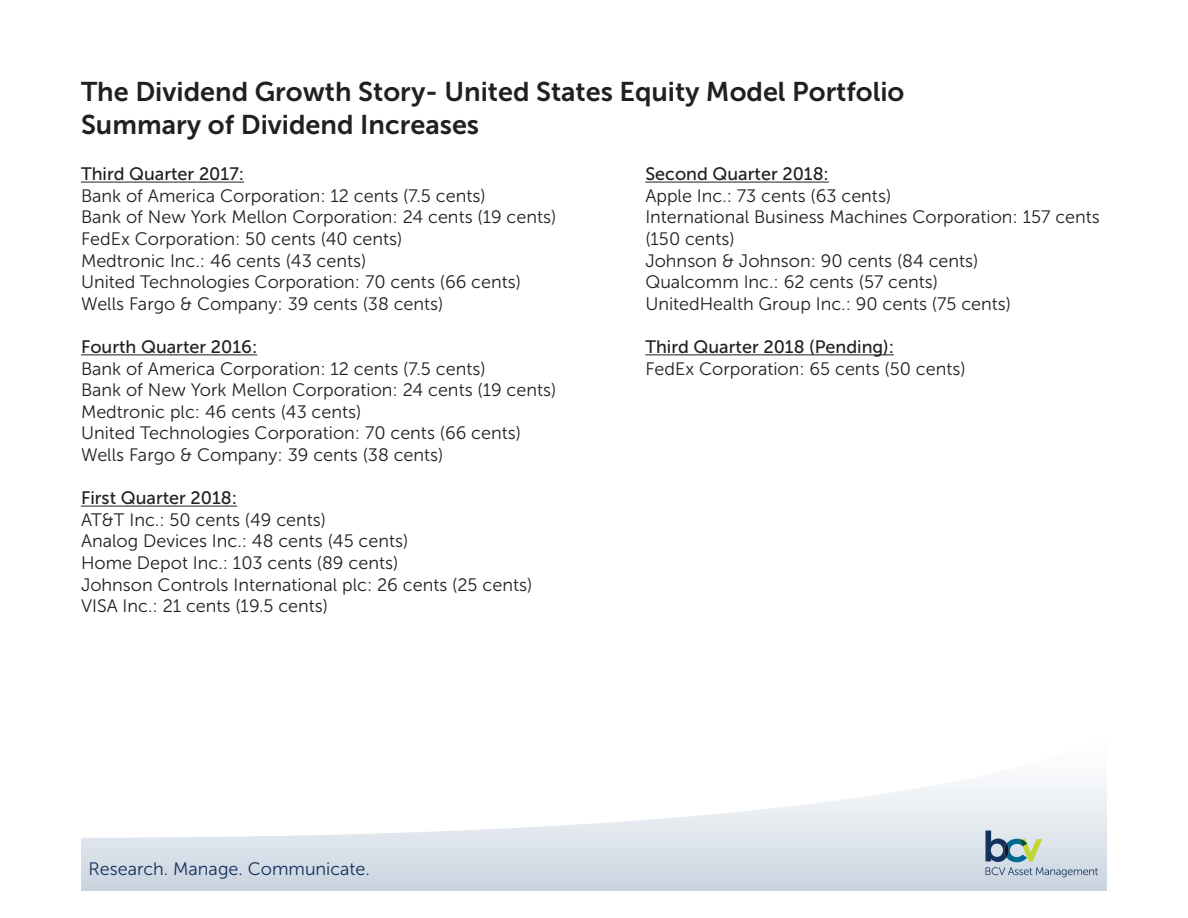
<style>
.page{position:relative;width:1188px;height:918px;background:#fff}
.page>*{position:absolute;margin:0;border:0;box-sizing:border-box;transform-origin:0 0}
.t1{font:27px "Museo Sans 700";color:#231f20}
.t2{font:18px/21.6px "Museo Sans 300";color:#231f20}
.t3{font:18px "Museo Sans 500";color:#231f20}
.t4{font:18px "Museo Sans 300";color:#14325e}
</style>
<div class="page">
<svg style="left:81px;top:779px;width:1026px;height:112px"></svg>
<svg style="left:986px;top:831px;width:112px;height:46px;background:#b8c6cd"></svg>
<hr style="left:81px;top:182px;width:163px;height:1px;background:#231f20">
<hr style="left:81px;top:354px;width:176px;height:1px;background:#231f20">
<hr style="left:81px;top:506px;width:156px;height:1px;background:#231f20">
<hr style="left:645px;top:182px;width:184px;height:1px;background:#231f20">
<hr style="left:645px;top:354px;width:249px;height:1px;background:#231f20">
<p class="t1" style="left:81px;top:77px;width:825px">The Dividend Growth Story- United States Equity Model Portfolio</p>
<p class="t1" style="left:81px;top:109px;width:400px">Summary of Dividend Increases</p>
<p class="t3" style="left:81px;top:164px;width:165px">Third Quarter 2017:</p>
<p class="t2" style="left:81px;top:185px;width:406px">Bank of America Corporation: 12 cents (7.5 cents)</p>
<p class="t2" style="left:81px;top:207px;width:477px">Bank of New York Mellon Corporation: 24 cents (19 cents)</p>
<p class="t2" style="left:81px;top:228px;width:323px">FedEx Corporation: 50 cents (40 cents)</p>
<p class="t2" style="left:81px;top:250px;width:287px">Medtronic Inc.: 46 cents (43 cents)</p>
<p class="t2" style="left:81px;top:271px;width:442px">United Technologies Corporation: 70 cents (66 cents)</p>
<p class="t2" style="left:81px;top:293px;width:364px">Wells Fargo &amp; Company: 39 cents (38 cents)</p>
<p class="t3" style="left:81px;top:337px;width:178px">Fourth Quarter 2016:</p>
<p class="t2" style="left:81px;top:358px;width:406px">Bank of America Corporation: 12 cents (7.5 cents)</p>
<p class="t2" style="left:81px;top:379px;width:477px">Bank of New York Mellon Corporation: 24 cents (19 cents)</p>
<p class="t2" style="left:81px;top:401px;width:282px">Medtronic plc: 46 cents (43 cents)</p>
<p class="t2" style="left:81px;top:423px;width:442px">United Technologies Corporation: 70 cents (66 cents)</p>
<p class="t2" style="left:81px;top:444px;width:364px">Wells Fargo &amp; Company: 39 cents (38 cents)</p>
<p class="t3" style="left:81px;top:488px;width:158px">First Quarter 2018:</p>
<p class="t2" style="left:81px;top:509px;width:247px">AT&amp;T Inc.: 50 cents (49 cents)</p>
<p class="t2" style="left:81px;top:531px;width:329px">Analog Devices Inc.: 48 cents (45 cents)</p>
<p class="t2" style="left:81px;top:552px;width:319px">Home Depot Inc.: 103 cents (89 cents)</p>
<p class="t2" style="left:81px;top:574px;width:453px">Johnson Controls International plc: 26 cents (25 cents)</p>
<p class="t2" style="left:81px;top:595px;width:249px">VISA Inc.: 21 cents (19.5 cents)</p>
<p class="t3" style="left:645px;top:164px;width:185px">Second Quarter 2018:</p>
<p class="t2" style="left:645px;top:185px;width:247px">Apple Inc.: 73 cents (63 cents)</p>
<p class="t2" style="left:645px;top:207px;width:456px">International Business Machines Corporation: 157 cents (150 cents)</p>
<p class="t2" style="left:645px;top:250px;width:335px">Johnson &amp; Johnson: 90 cents (84 cents)</p>
<p class="t2" style="left:645px;top:271px;width:294px">Qualcomm Inc.: 62 cents (57 cents)</p>
<p class="t2" style="left:645px;top:293px;width:367px">UnitedHealth Group Inc.: 90 cents (75 cents)</p>
<p class="t3" style="left:645px;top:337px;width:250px">Third Quarter 2018 (Pending):</p>
<p class="t2" style="left:645px;top:358px;width:322px">FedEx Corporation: 65 cents (50 cents)</p>
<p class="t4" style="left:89px;top:859px;width:283px">Research. Manage. Communicate.</p>
</div>
